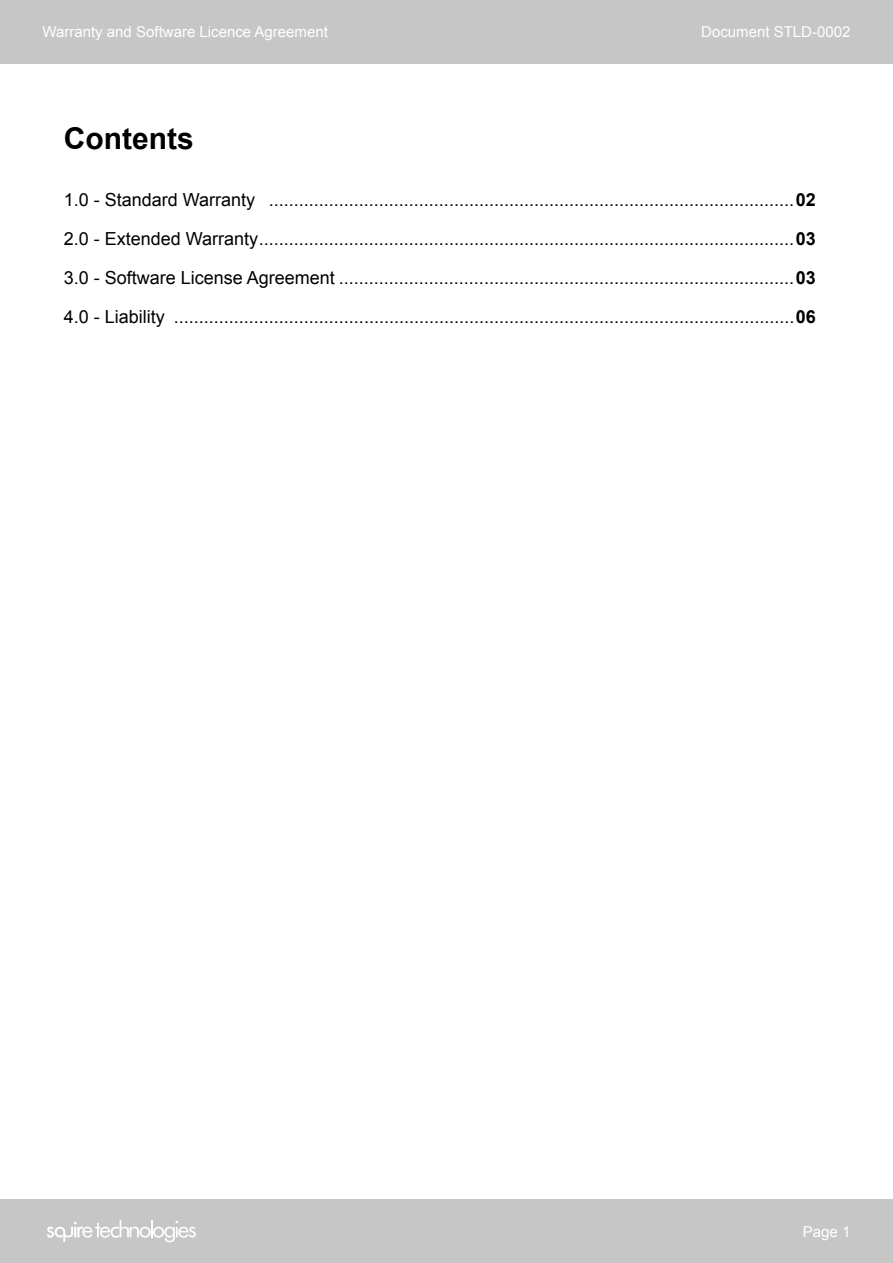
<style>
.page{position:relative;width:893px;height:1263px;background:#fff}
.page>*{position:absolute;margin:0;border:0;box-sizing:border-box;transform-origin:0 0}
.t1{font:700 30px "Arial";color:#000}
.t2{font:18px/39px "Arial";color:#000;text-align:justify}
.t3{font:15px "Arial";color:#fff}
.s1{font-weight:700}
</style>
<div class="page">
<div style="left:0;top:0;width:893px;height:64px;background:#c6c6c6"></div>
<div style="left:0;top:1199px;width:893px;height:64px;background:#c6c6c6"></div>
<svg style="left:47px;top:1220px;width:149px;height:22px"></svg>
<p class="t3" style="left:43px;top:22px;width:287px">Warranty and Software Licence Agreement</p>
<p class="t3" style="left:701px;top:22px;width:151px">Document STLD-0002</p>
<h1 class="t1" style="left:64px;top:119px;width:131px">Contents</h1>
<p class="t2" style="left:64px;top:180px;width:754px">1.0 - Standard Warranty .........................................................................................................<span class="s1">02<br></span>2.0 - Extended Warranty...........................................................................................................<span class="s1">03<br></span>3.0 - Software License Agreement ...........................................................................................<span class="s1">03<br></span>4.0 - Liability ............................................................................................................................<span class="s1">06</span></p>
<p class="t3" style="left:803px;top:1221px;width:49px">Page 1</p>
</div>
